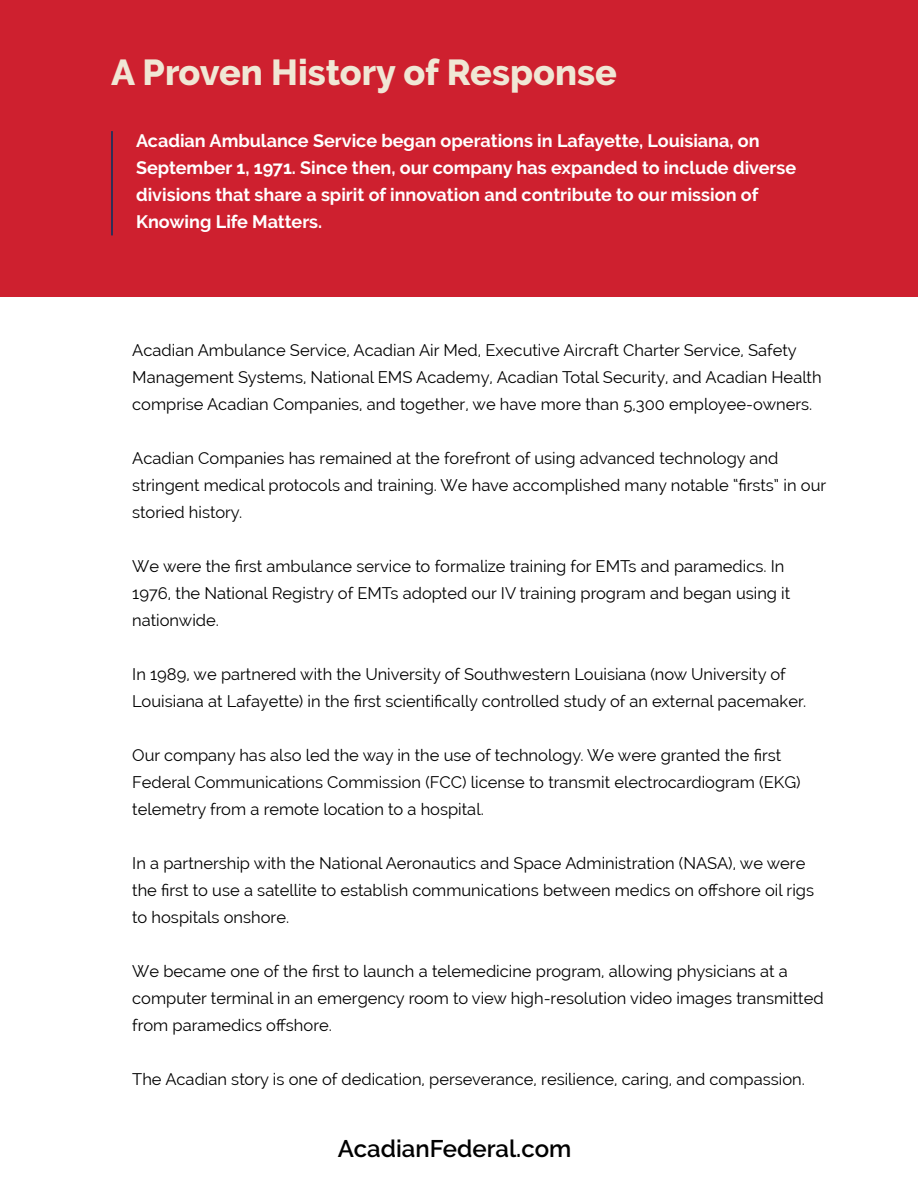
<style>
.page{position:relative;width:918px;height:1188px;background:#fff}
.page>*{position:absolute;margin:0;border:0;box-sizing:border-box;transform-origin:0 0}
.t1{font:800 36px "Raleway";color:#f0e7d5}
.t2{font:600 24px "Raleway";color:#000}
.t3{font:700 18px/27px "Raleway";color:#fff}
.t4{font:16.5px/27px "Raleway";color:#000}
</style>
<div class="page">
<div style="left:0;top:0;width:918px;height:296px;background:#ce202f"></div>
<hr style="left:111px;top:131px;width:2px;height:104px;background:#003262">
<h1 class="t1" style="left:111px;top:52px;width:507px">A Proven History of Response</h1>
<p class="t3" style="left:136px;top:127px;width:662px">Acadian Ambulance Service began operations in Lafayette, Louisiana, on September 1, 1971. Since then, our company has expanded to include diverse divisions that share a spirit of innovation and contribute to our mission of Knowing Life Matters.</p>
<p class="t4" style="left:132px;top:336px;width:691px">Acadian Ambulance Service, Acadian Air Med, Executive Aircraft Charter Service, Safety<br>Management Systems, National EMS Academy, Acadian Total Security, and Acadian Health comprise Acadian Companies, and together, we have more than 5,300 employee-owners.</p>
<p class="t4" style="left:132px;top:444px;width:696px">Acadian Companies has remained at the forefront of using advanced technology and stringent medical protocols and training. We have accomplished many notable “firsts” in our storied history.</p>
<p class="t4" style="left:132px;top:552px;width:660px">We were the first ambulance service to formalize training for EMTs and paramedics. In<br>1976, the National Registry of EMTs adopted our IV training program and began using it nationwide.</p>
<p class="t4" style="left:132px;top:660px;width:675px">In 1989, we partnered with the University of Southwestern Louisiana (now University of<br>Louisiana at Lafayette) in the first scientifically controlled study of an external pacemaker.</p>
<p class="t4" style="left:132px;top:741px;width:670px">Our company has also led the way in the use of technology. We were granted the first<br>Federal Communications Commission (FCC) license to transmit electrocardiogram (EKG) telemetry from a remote location to a hospital.</p>
<p class="t4" style="left:132px;top:849px;width:683px">In a partnership with the National Aeronautics and Space Administration (NASA), we were the first to use a satellite to establish communications between medics on offshore oil rigs to hospitals onshore.</p>
<p class="t4" style="left:132px;top:957px;width:693px">We became one of the first to launch a telemedicine program, allowing physicians at a computer terminal in an emergency room to view high-resolution video images transmitted from paramedics offshore.</p>
<p class="t4" style="left:132px;top:1065px;width:674px">The Acadian story is one of dedication, perseverance, resilience, caring, and compassion.</p>
<h2 class="t2" style="left:338px;top:1134px;width:235px">AcadianFederal.com</h2>
</div>
